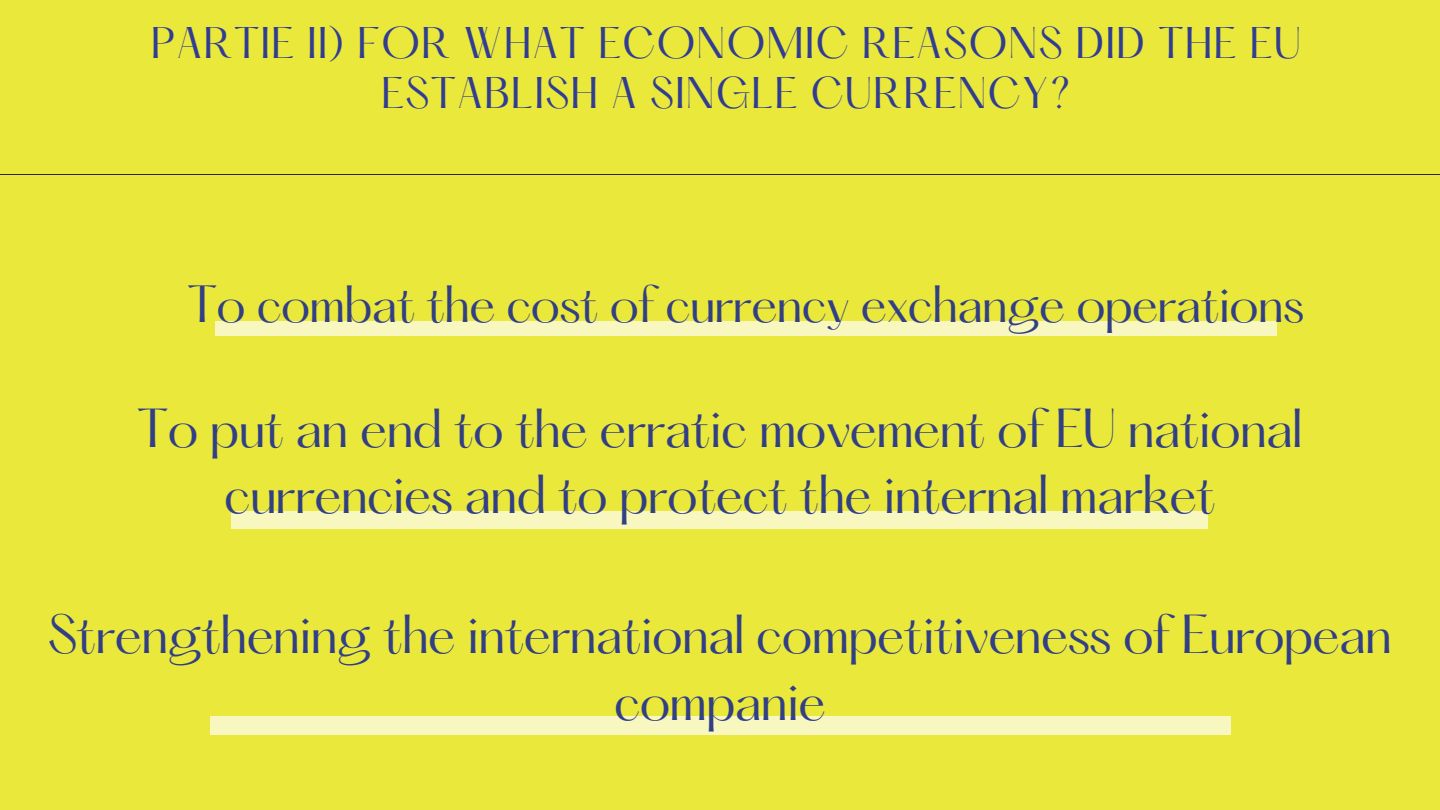
<style>
.page{position:relative;width:1440px;height:810px;background:#ebe83c}
.page>*{position:absolute;margin:0;border:0;box-sizing:border-box;transform-origin:0 0}
.t1{font:48px/66.8px "Hatton";letter-spacing:-.03em;color:#313f85;text-align:center}
.t2{font:45.8px "Hatton";letter-spacing:-.03em;color:#313f85}
.t3{font:38.8px/50.2px "Hatton";letter-spacing:.025em;color:#303d91;text-align:center}
</style>
<div class="page">
<hr style="left:0;top:174px;width:1440px;height:1px;background:#292929">
<div style="left:215px;top:321px;width:1061px;height:15px;background:#f8f7bf"></div>
<div style="left:232px;top:511px;width:976px;height:18px;background:#f8f7bf"></div>
<div style="left:210px;top:716px;width:1020px;height:19px;background:#f8f7bf"></div>
<p class="t3" style="left:151px;top:22px;width:1152px">PARTIE II) FOR WHAT ECONOMIC REASONS DID THE EU<br>ESTABLISH A SINGLE CURRENCY?</p>
<p class="t2" style="left:187px;top:282px;width:1119px">To combat the cost of currency exchange operations</p>
<p class="t1" style="left:137px;top:400px;width:1168px">To put an end to the erratic movement of EU national currencies and to protect the internal market</p>
<p class="t1" style="left:47px;top:606px;width:1347px">Strengthening the international competitiveness of European companie</p>
</div>
